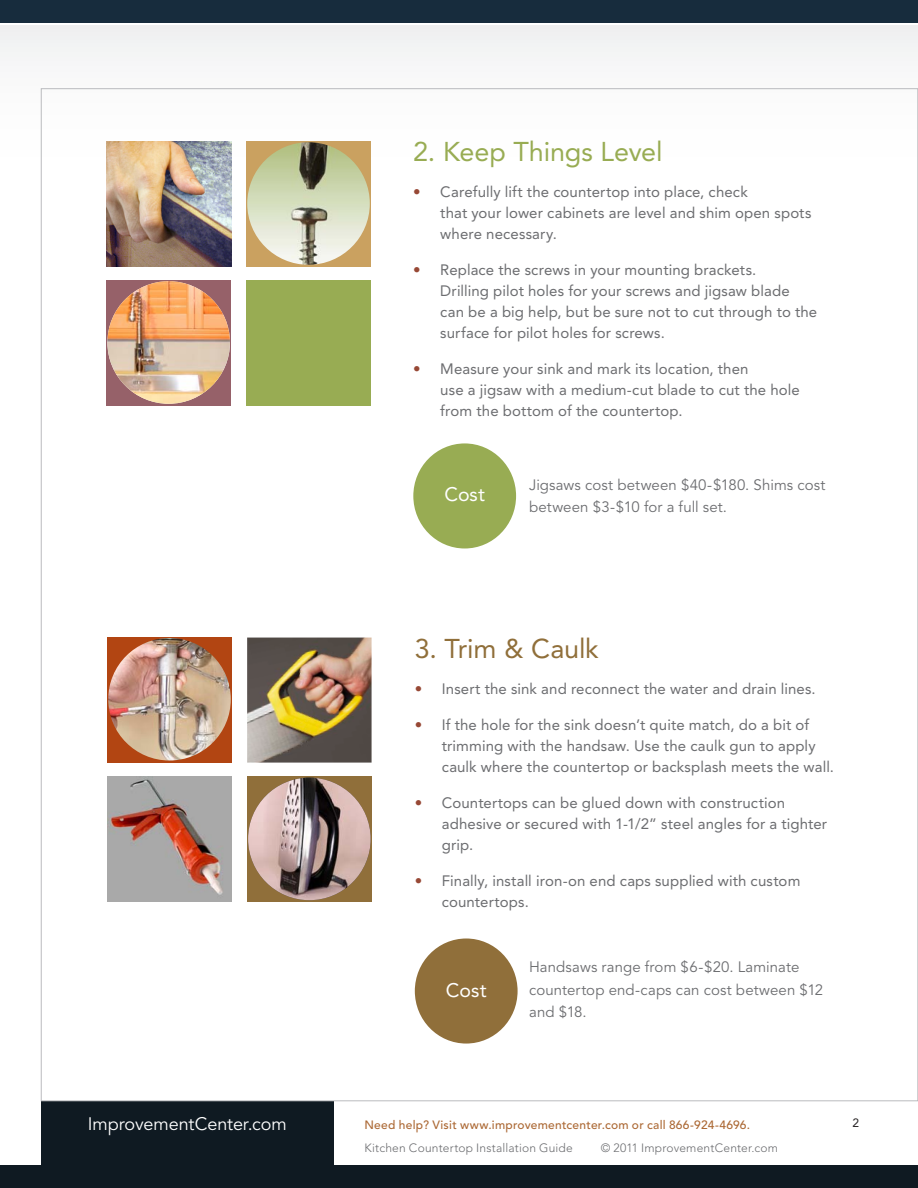
<style>
.page{position:relative;width:918px;height:1188px;background:#fff}
.page>*{position:absolute;margin:0;border:0;box-sizing:border-box;transform-origin:0 0}
.t1{font:27px "Avenir";letter-spacing:-.005em;color:#98ac53}
.t2{font:27px "Avenir";letter-spacing:-.005em;color:#906f3a}
.t3{font:19.5px "Avenir";color:#fff}
.t4{font:18px "Avenir";letter-spacing:-.005em;color:#fff}
.sec_list{font:15px/21px "Avenir";letter-spacing:.005em;color:#6c6d70}
.bullet_list{font:15px "Avenir";letter-spacing:.005em;color:#6c6d70}
.cost{font:15px/22.5px "Avenir";letter-spacing:.005em;color:#6c6d70}
.t5{font:300 12px "Avenir";letter-spacing:.015em;color:#6c6d70}
.t6{font:500 12px "Avenir";letter-spacing:.02em;color:#ac6935}
.footer_text{font:12px "Avenir";color:#231f20}
.s1{font-weight:500;color:#974835}
</style>
<div class="page">
<div style="left:0;top:0;width:918px;height:22px;background:#172c3d"></div>
<div style="left:0;top:1166px;width:918px;height:22px;background:#0f1a22"></div>
<div style="left:41px;top:1101px;width:293px;height:76px;background:#0f1a22"></div>
<div style="left:0;top:27px;width:918px;height:325px;background:linear-gradient(to right,#faf9fa,#fdfdfd)"></div>
<div style="left:413px;top:443px;width:103px;height:105px;background:#98ac53;border-radius:50%"></div>
<div style="left:107px;top:281px;width:124px;height:125px;background:#966169"></div>
<div style="left:246px;top:281px;width:125px;height:125px;background:#98ac53"></div>
<img style="left:107px;top:281px;width:123px;height:123px;border-radius:61px">
<img style="left:107px;top:141px;width:124px;height:125px">
<div style="left:246px;top:141px;width:125px;height:125px;background:#caa160"></div>
<img style="left:247px;top:142px;width:123px;height:123px;border-radius:61px">
<div style="left:415px;top:938px;width:103px;height:106px;background:#906f3a;border-radius:50%"></div>
<img style="left:107px;top:777px;width:125px;height:125px">
<div style="left:247px;top:777px;width:125px;height:125px;background:#906f3a"></div>
<div style="left:107px;top:638px;width:125px;height:125px;background:#b24512"></div>
<img style="left:247px;top:638px;width:125px;height:125px">
<img style="left:108px;top:638px;width:123px;height:123px;border-radius:61px">
<img style="left:248px;top:778px;width:123px;height:122px;border-radius:61px">
<p class="t1" style="left:413px;top:136px;width:251px">2. Keep Things Level</p>
<p class="bullet_list" style="left:413px;top:183px;width:336px"><span class="s1">•</span> Carefully lift the countertop into place, check</p>
<p class="sec_list" style="left:440px;top:203px;width:373px">that your lower cabinets are level and shim open spots where necessary.</p>
<p class="bullet_list" style="left:413px;top:261px;width:345px"><span class="s1">•</span> Replace the screws in your mounting brackets.</p>
<p class="sec_list" style="left:440px;top:281px;width:378px">Drilling pilot holes for your screws and jigsaw blade<br>can be a big help, but be sure not to cut through to the surface for pilot holes for screws.</p>
<p class="bullet_list" style="left:413px;top:360px;width:337px"><span class="s1">•</span> Measure your sink and mark its location, then</p>
<p class="sec_list" style="left:440px;top:380px;width:361px">use a jigsaw with a medium-cut blade to cut the hole from the bottom of the countertop.</p>
<p class="t3" style="left:444px;top:483px;width:42px">Cost</p>
<p class="cost" style="left:529px;top:474px;width:298px">Jigsaws cost between $40-$180. Shims cost between $3-$10 for a full set.</p>
<p class="t2" style="left:415px;top:633px;width:185px">3. Trim &amp; Caulk</p>
<p class="bullet_list" style="left:415px;top:680px;width:402px"><span class="s1">•</span> Insert the sink and reconnect the water and drain lines.</p>
<p class="bullet_list" style="left:415px;top:716px;width:396px"><span class="s1">•</span> If the hole for the sink doesn’t quite match, do a bit of</p>
<p class="sec_list" style="left:442px;top:735px;width:394px">trimming with the handsaw. Use the caulk gun to apply caulk where the countertop or backsplash meets the wall.</p>
<p class="bullet_list" style="left:415px;top:794px;width:372px"><span class="s1">•</span> Countertops can be glued down with construction</p>
<p class="sec_list" style="left:442px;top:813px;width:387px">adhesive or secured with 1-1/2” steel angles for a tighter grip.</p>
<p class="bullet_list" style="left:415px;top:872px;width:387px"><span class="s1">•</span> Finally, install iron-on end caps supplied with custom</p>
<p class="sec_list" style="left:442px;top:891px;width:89px">countertops.</p>
<p class="t3" style="left:446px;top:978px;width:42px">Cost</p>
<p class="cost" style="left:529px;top:956px;width:296px">Handsaws range from $6-$20. Laminate countertop end-caps can cost between $12 and $18.</p>
<p class="t4" style="left:88px;top:1114px;width:201px">ImprovementCenter.com</p>
<p class="t6" style="left:364px;top:1118px;width:387px">Need help? Visit www.improvementcenter.com or call 866-924-4696.</p>
<p class="footer_text" style="left:852px;top:1115px;width:8px">2</p>
<p class="t5" style="left:364px;top:1140px;width:210px">Kitchen Countertop Installation Guide</p>
<p class="t5" style="left:601px;top:1140px;width:179px">© 2011 ImprovementCenter.com</p>
</div>
